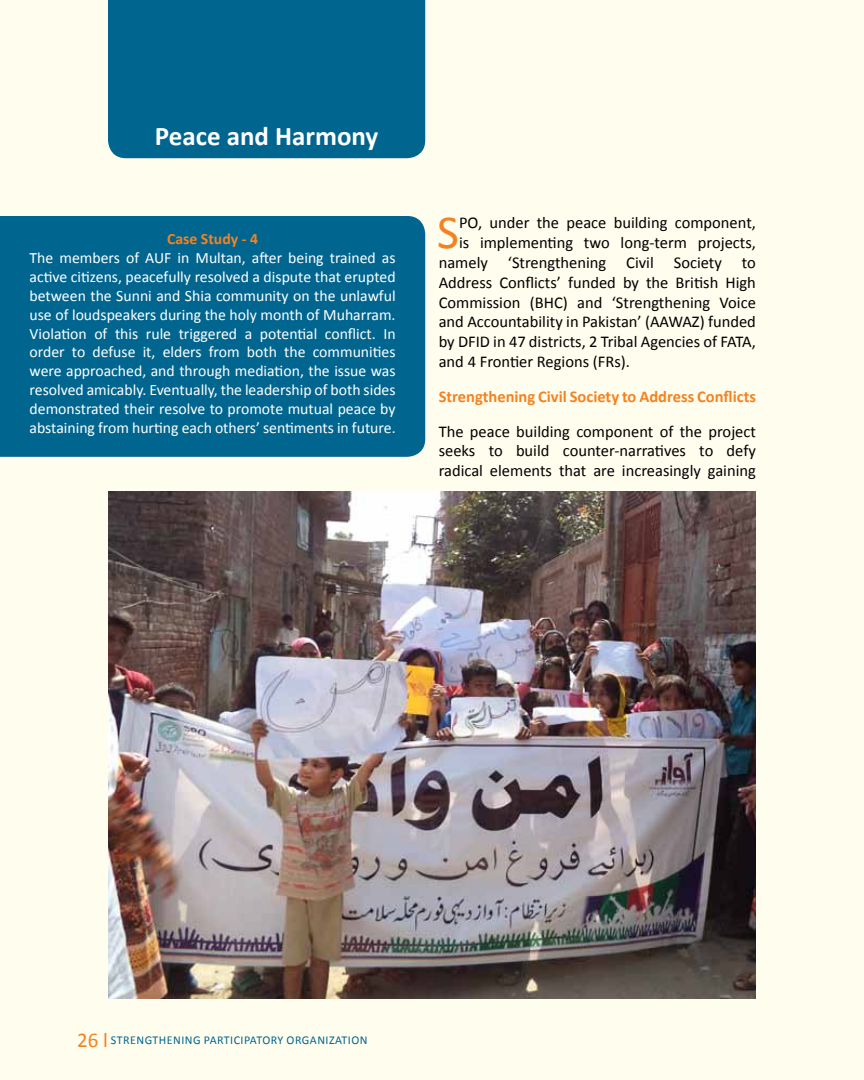
<style>
.page{position:relative;width:864px;height:1080px;background:#fffdee}
.page>*{position:absolute;margin:0;border:0;box-sizing:border-box;transform-origin:0 0}
.t1{font:47.7px "Calibri";color:#f58220}
.t2{font:700 27px "Calibri";color:#fff}
.t3{font:16.5px/19.8px "Calibri";color:#000;text-align:justify}
.t4{font:700 16.5px "Calibri";color:#f58220}
.t5{font:15.75px/18.9px "Calibri";color:#fff;text-align:justify}
.t6{font:700 15.75px "Calibri";color:#f58220}
.t7{font:12px "Calibri";letter-spacing:.04em;color:#006690}
.s1{font-size:21px;color:#f58220}
</style>
<div class="page">
<div style="left:108px;top:0;width:317px;height:158px;background:#006690"></div>
<div style="left:0;top:216px;width:425px;height:241px;background:#006690"></div>
<img style="left:108px;top:491px;width:648px;height:508px">
<h2 class="t2" style="left:155px;top:119px;width:225px">Peace and Harmony</h2>
<p class="t6" style="left:167px;top:229px;width:93px">Case Study - 4</p>
<p class="t5" style="left:30px;top:248px;width:368px">The members of AUF in Multan, after being trained as active citizens, peacefully resolved a dispute that erupted between the Sunni and Shia community on the unlawful use of loudspeakers during the holy month of Muharram.<br>Violation of this rule triggered a potential conflict. In order to defuse it, elders from both the communities were approached, and through mediation, the issue was resolved amicably. Eventually, the leadership of both sides demonstrated their resolve to promote mutual peace by abstaining from hurting each others’ sentiments in future.</p>
<h1 class="t1" style="left:437px;top:202px;width:23px">S</h1>
<p class="t3" style="left:459px;top:213px;width:298px">PO, under the peace building component,</p>
<p class="t3" style="left:459px;top:233px;width:298px">is implementing two long-term projects,</p>
<p class="t3" style="left:439px;top:253px;width:319px">namely ‘Strengthening Civil Society to</p>
<p class="t3" style="left:439px;top:272px;width:319px">Address Conflicts’ funded by the British High</p>
<p class="t3" style="left:439px;top:292px;width:319px">Commission (BHC) and ‘Strengthening Voice</p>
<p class="t3" style="left:439px;top:312px;width:319px">and Accountability in Pakistan’ (AAWAZ) funded</p>
<p class="t3" style="left:439px;top:332px;width:319px">by DFID in 47 districts, 2 Tribal Agencies of FATA,</p>
<p class="t3" style="left:439px;top:352px;width:193px">and 4 Frontier Regions (FRs).</p>
<p class="t4" style="left:439px;top:386px;width:319px">Strengthening Civil Society to Address Conflicts</p>
<p class="t3" style="left:439px;top:421px;width:319px">The peace building component of the project seeks to build counter-narratives to defy radical elements that are increasingly gaining</p>
<p class="t7" style="left:77px;top:1032px;width:292px"><span class="s1">26 l</span> strengthening Participatory Organization</p>
</div>
